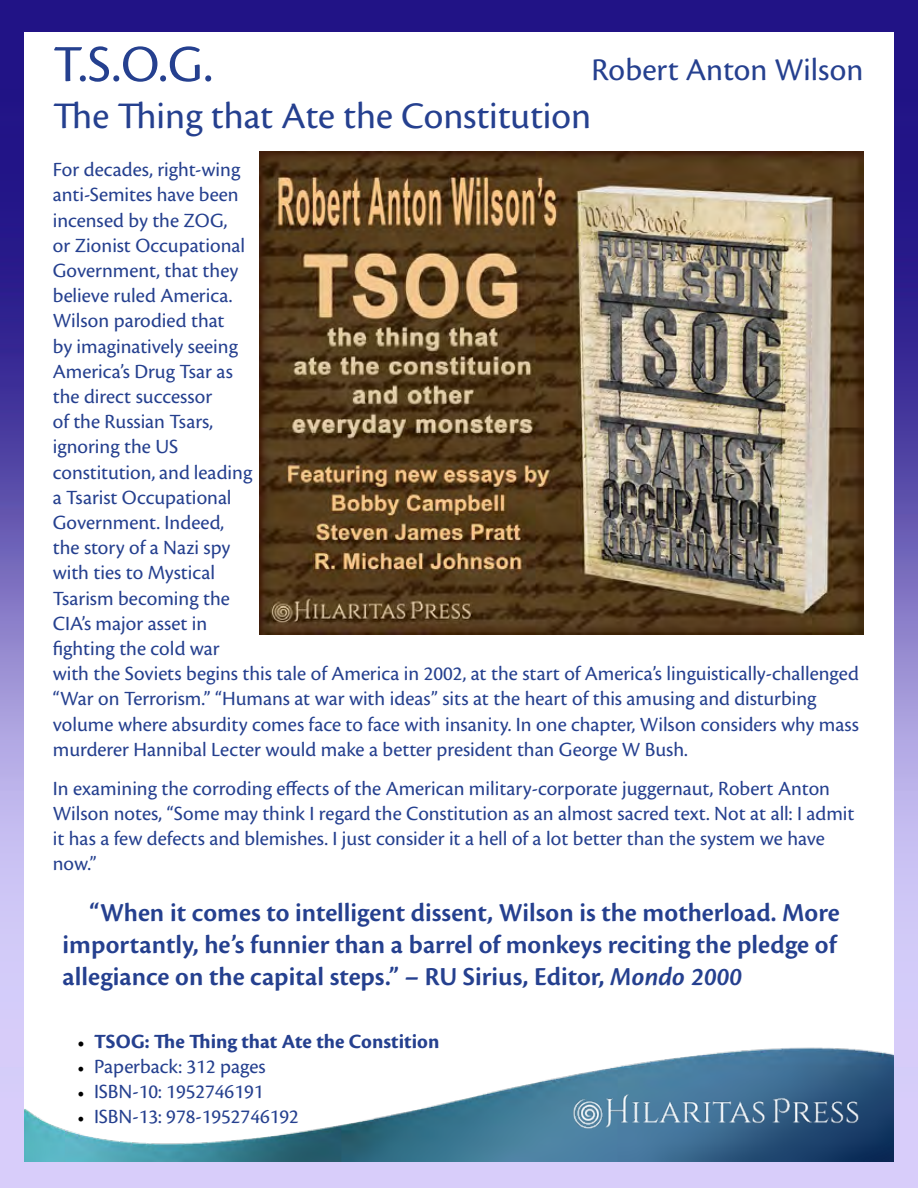
<style>
.page{position:relative;width:918px;height:1188px;background:#fff}
.page>*{position:absolute;margin:0;border:0;box-sizing:border-box;transform-origin:0 0}
.t1{font:54px "Cronos Pro";color:#25408f}
.t2{font:39px "Cronos Pro";letter-spacing:-.005em;color:#25408f}
.t3{font:33px "Cronos Pro";color:#25408f}
.t4{font:600 27px/32.4px "Cronos Pro";color:#25408f}
.t5{font:21px/25.2px "Cronos Pro";color:#25408f}
.t6{font:700 21px "Cronos Pro";color:#25408f}
.s1{font-style:italic}
.s2{font-family:"Minion Pro";font-size:18px;color:#000}
</style>
<div class="page">
<img style="left:0;top:0;width:918px;height:1188px">
<div style="left:24px;top:32px;width:869px;height:1130px;background:#fff"></div>
<img style="left:24px;top:1047px;width:869px;height:115px">
<img style="left:570px;top:1091px;width:294px;height:39px">
<img style="left:259px;top:151px;width:604px;height:483px">
<h1 class="t1" style="left:53px;top:33px;width:161px">T.S.O.G.</h1>
<h2 class="t2" style="left:53px;top:93px;width:540px">The Thing that Ate the Constitution</h2>
<p class="t5" style="left:53px;top:157px;width:808px">For decades, right-wing<br>anti-Semites have been<br>incensed by the ZOG,<br>or Zionist Occupational<br>Government, that they<br>believe ruled America.<br>Wilson parodied that<br>by imaginatively seeing<br>America’s Drug Tsar as<br>the direct successor<br>of the Russian Tsars,<br>ignoring the US<br>constitution, and leading<br>a Tsarist Occupational<br>Government. Indeed,<br>the story of a Nazi spy<br>with ties to Mystical<br>Tsarism becoming the<br>CIA’s major asset in<br>fighting the cold war<br>with the Soviets begins this tale of America in 2002, at the start of America’s linguistically-challenged “War on Terrorism.” “Humans at war with ideas” sits at the heart of this amusing and disturbing volume where absurdity comes face to face with insanity. In one chapter, Wilson considers why mass murderer Hannibal Lecter would make a better president than George W Bush.</p>
<p class="t5" style="left:53px;top:775px;width:803px">In examining the corroding effects of the American military-corporate juggernaut, Robert Anton Wilson notes, “Some may think I regard the Constitution as an almost sacred text. Not at all: I admit it has a few defects and blemishes. I just consider it a hell of a lot better than the system we have now.”</p>
<h3 class="t3" style="left:591px;top:51px;width:274px">Robert Anton Wilson</h3>
<p class="t4" style="left:63px;top:896px;width:779px;text-indent:27px">“When it comes to intelligent dissent, Wilson is the motherload. More importantly, he’s funnier than a barrel of monkeys reciting the pledge of allegiance on the capital steps.” – RU Sirius, Editor, <span class="s1">Mondo 2000</span></p>
<p class="t6" style="left:78px;top:1029px;width:363px"><span class="s2">•</span> TSOG: The Thing that Ate the Constition</p>
<p class="t5" style="left:78px;top:1054px;width:190px"><span class="s2">•</span> Paperback: 312 pages</p>
<p class="t5" style="left:78px;top:1079px;width:187px"><span class="s2">•</span> ISBN-10: 1952746191</p>
<p class="t5" style="left:78px;top:1104px;width:223px"><span class="s2">•</span> ISBN-13: 978-1952746192</p>
</div>
